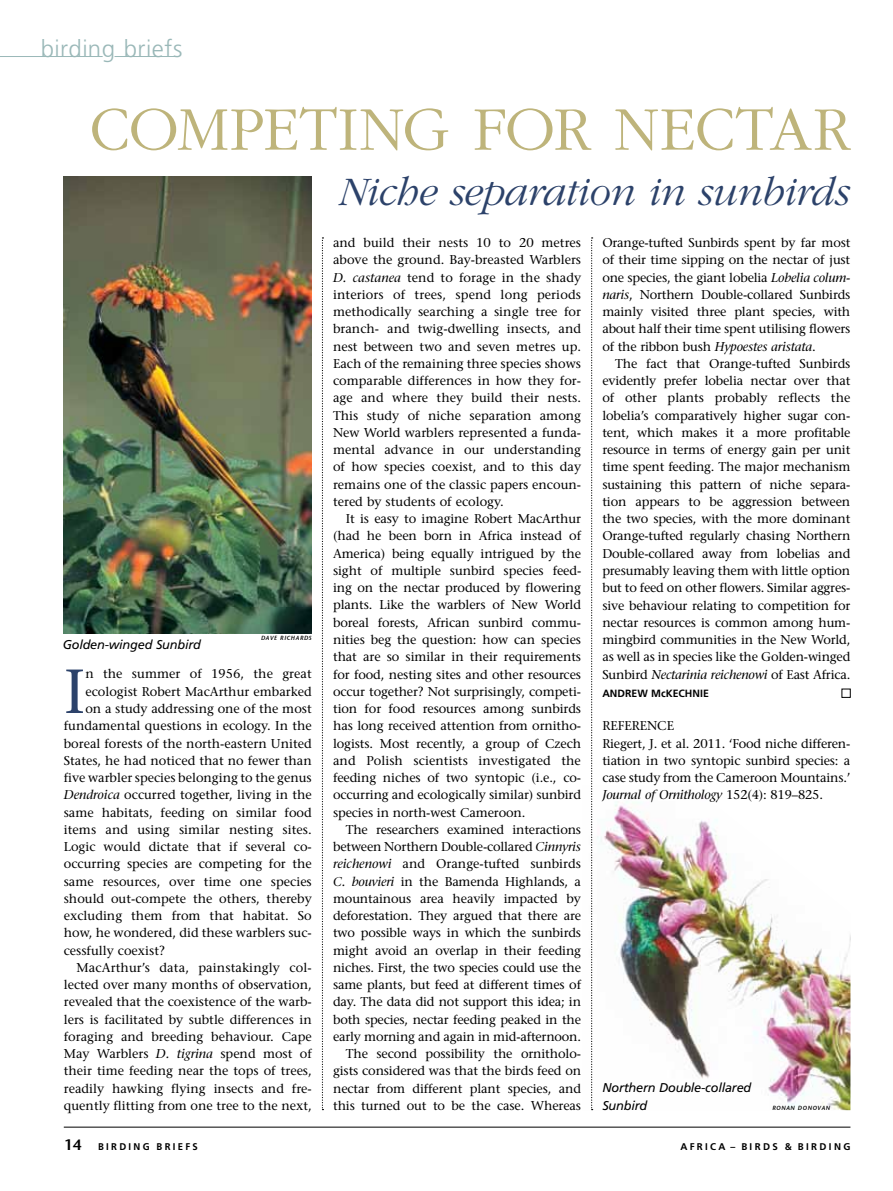
<style>
.page{position:relative;width:893px;height:1191px;background:#fff}
.page>*{position:absolute;margin:0;border:0;box-sizing:border-box;transform-origin:0 0}
.t1{font:300 64.5px "Garamond";letter-spacing:-.015em;color:#beb47b}
.t2{font:62.1px "Stone Serif";color:#2c426a}
.t3{font:italic 300 42px "Garamond";letter-spacing:-.015em;color:#2c426a}
.t4{font:300 24px "Frutiger";letter-spacing:.02em;color:#9ab8b8}
.t5{font:12.75px/17.2px "Stone Serif";color:#000;text-align:justify}
.t6{font:italic 12.75px/17.2px "Frutiger";letter-spacing:-.015em;color:#000}
.t7{font:700 10.5px "Frutiger";color:#000}
.t8{font:700 9.75px "Frutiger";letter-spacing:.24em;color:#000}
.t9{font:6px "Stone Sans Sem ITCTT Semi Ita";letter-spacing:.1em;color:#000}
.s1{font-style:italic}
.s2{font-family:"Stone Sans";font-weight:600;font-size:15px}
</style>
<div class="page">
<img style="left:593px;top:802px;width:257px;height:308px">
<svg style="left:322px;top:237px;width:1px;height:873px"></svg>
<svg style="left:591px;top:237px;width:2px;height:873px"></svg>
<img style="left:64px;top:176px;width:248px;height:457px">
<hr style="left:64px;top:1126px;width:786px;height:1px;background:#000">
<hr style="left:0;top:56px;width:103px;height:1px;background:#9ab8b8">
<hr style="left:114px;top:56px;width:64px;height:1px;background:#9ab8b8">
<h3 class="t4" style="left:41px;top:35px;width:143px">birding briefs</h3>
<h1 class="t1" style="left:90px;top:94px;width:762px">COMPETING FOR NECTAR</h1>
<p class="t6" style="left:63px;top:635px;width:140px">Golden-winged Sunbird</p>
<p class="t9" style="left:261px;top:632px;width:52px">DAVE RICHARDS</p>
<h2 class="t2" style="left:64px;top:653px;width:23px">I</h2>
<p class="t5" style="left:85px;top:665px;width:228px">n the summer of 1956, the great</p>
<p class="t5" style="left:85px;top:682px;width:228px">ecologist Robert MacArthur embarked</p>
<p class="t5" style="left:85px;top:700px;width:228px">on a study addressing one of the most</p>
<p class="t5" style="left:64px;top:717px;width:250px">fundamental questions in ecology. In the</p>
<p class="t5" style="left:64px;top:734px;width:250px">boreal forests of the north-eastern United</p>
<p class="t5" style="left:64px;top:751px;width:249px">States, he had noticed that no fewer than</p>
<p class="t5" style="left:64px;top:769px;width:250px">five warbler species belonging to the genus</p>
<p class="t5" style="left:64px;top:786px;width:250px"><span class="s1">Dendroica</span> occurred together, living in the</p>
<p class="t5" style="left:64px;top:803px;width:250px">same habitats, feeding on similar food</p>
<p class="t5" style="left:64px;top:820px;width:249px">items and using similar nesting sites.</p>
<p class="t5" style="left:64px;top:838px;width:250px">Logic would dictate that if several co-</p>
<p class="t5" style="left:64px;top:855px;width:249px">occurring species are competing for the</p>
<p class="t5" style="left:64px;top:872px;width:250px">same resources, over time one species</p>
<p class="t5" style="left:64px;top:889px;width:250px">should out-compete the others, thereby</p>
<p class="t5" style="left:64px;top:907px;width:250px">excluding them from that habitat. So</p>
<p class="t5" style="left:64px;top:924px;width:250px">how, he wondered, did these warblers suc-</p>
<p class="t5" style="left:64px;top:941px;width:103px">cessfully coexist?</p>
<p class="t5" style="left:77px;top:958px;width:237px">MacArthur’s data, painstakingly col-</p>
<p class="t5" style="left:64px;top:976px;width:250px">lected over many months of observation,</p>
<p class="t5" style="left:64px;top:993px;width:248px">revealed that the coexistence of the warb-</p>
<p class="t5" style="left:64px;top:1010px;width:249px">lers is facilitated by subtle differences in</p>
<p class="t5" style="left:64px;top:1027px;width:249px">foraging and breeding behaviour. Cape</p>
<p class="t5" style="left:64px;top:1045px;width:250px">May Warblers <span class="s1">D. tigrina</span> spend most of</p>
<p class="t5" style="left:64px;top:1062px;width:250px">their time feeding near the tops of trees,</p>
<p class="t5" style="left:64px;top:1079px;width:250px">readily hawking flying insects and fre-</p>
<p class="t5" style="left:64px;top:1096px;width:249px">quently flitting from one tree to the next,</p>
<h3 class="t3" style="left:339px;top:170px;width:512px">Niche separation in sunbirds</h3>
<p class="t5" style="left:333px;top:234px;width:250px">and build their nests 10 to 20 metres above the ground. Bay-breasted Warblers <span class="s1">D. castanea</span> tend to forage in the shady interiors of trees, spend long periods methodically searching a single tree for branch- and twig-dwelling insects, and nest between two and seven metres up.<br>Each of the remaining three species shows comparable differences in how they for&shy;age and where they build their nests.<br>This study of niche separation among New World warblers represented a funda&shy;mental advance in our understanding of how species coexist, and to this day remains one of the classic papers encoun&shy;tered by students of ecology.</p>
<p class="t5" style="left:333px;top:510px;width:250px;text-indent:13px">It is easy to imagine Robert MacArthur (had he been born in Africa instead of America) being equally intrigued by the sight of multiple sunbird species feed&shy;ing on the nectar produced by flowering plants. Like the warblers of New World boreal forests, African sunbird commu&shy;nities beg the question: how can species that are so similar in their requirements for food, nesting sites and other resources occur together? Not surprisingly, competi&shy;tion for food resources among sunbirds has long received attention from ornitho&shy;logists. Most recently, a group of Czech and Polish scientists investigated the feeding niches of two syntopic (i.e., co&shy;occurring and ecologically similar) sunbird species in north-west Cameroon.</p>
<p class="t5" style="left:333px;top:820px;width:250px;text-align:right">The researchers examined interactions between Northern Double-collared <span class="s1">Cinnyris reichenowi</span> and Orange-tufted sunbirds <span class="s1">C. bouvieri</span> in the Bamenda Highlands, a mountainous area heavily impacted by deforestation. They argued that there are two possible ways in which the sunbirds might avoid an overlap in their feeding niches. First, the two species could use the same plants, but feed at different times of day. The data did not support this idea; in both species, nectar feeding peaked in the early morning and again in mid-afternoon.<br>The second possibility the ornitholo&shy;gists considered was that the birds feed on nectar from different plant species, and this turned out to be the case. Whereas</p>
<p class="t5" style="left:602px;top:234px;width:250px">Orange-tufted Sunbirds spent by far most of their time sipping on the nectar of just one species, the giant lobelia <span class="s1">Lobelia colum&shy;naris</span>, Northern Double-collared Sunbirds mainly visited three plant species, with about half their time spent utilising flowers of the ribbon bush <span class="s1">Hypoestes aristata</span>.</p>
<p class="t5" style="left:602px;top:355px;width:250px;text-indent:13px">The fact that Orange-tufted Sunbirds evidently prefer lobelia nectar over that of other plants probably reflects the lobelia’s comparatively higher sugar con&shy;tent, which makes it a more profitable resource in terms of energy gain per unit time spent feeding. The major mechanism sustaining this pattern of niche separa&shy;tion appears to be aggression between the two species, with the more dominant Orange-tufted regularly chasing Northern Double-collared away from lobelias and presumably leaving them with little option but to feed on other flowers. Similar aggres&shy;sive behaviour relating to competition for nectar resources is common among hum&shy;mingbird communities in the New World, as well as in species like the Golden-winged Sunbird <span class="s1">Nectarinia reichenowi</span> of East Africa.</p>
<p class="t7" style="left:602px;top:687px;width:108px">ANDREW MCKECHNIE</p>
<p class="t5" style="left:602px;top:717px;width:250px;text-align:left">REFERENCE<br>Riegert, J. et al. 2011. ‘Food niche differen&shy;tiation in two syntopic sunbird species: a case study from the Cameroon Mountains.’ <span class="s1">Journal of Ornithology</span> 152(4): 819–825.</p>
<p class="t6" style="left:602px;top:1079px;width:150px">Northern Double-collared<br>Sunbird</p>
<p class="t9" style="left:772px;top:1103px;width:59px">RONAN DONOVAN</p>
<p class="t8" style="left:64px;top:1140px;width:128px"><span class="s2">14</span> B IRDING B RIEFS</p>
<p class="t8" style="left:680px;top:1140px;width:24px">AFRIC</p>
<p class="t8" style="left:719px;top:1140px;width:39px">A – BIRD</p>
<p class="t8" style="left:772px;top:1140px;width:42px">S &amp; BIRDIN</p>
<p class="t8" style="left:843px;top:1140px;width:9px">G</p>
</div>
